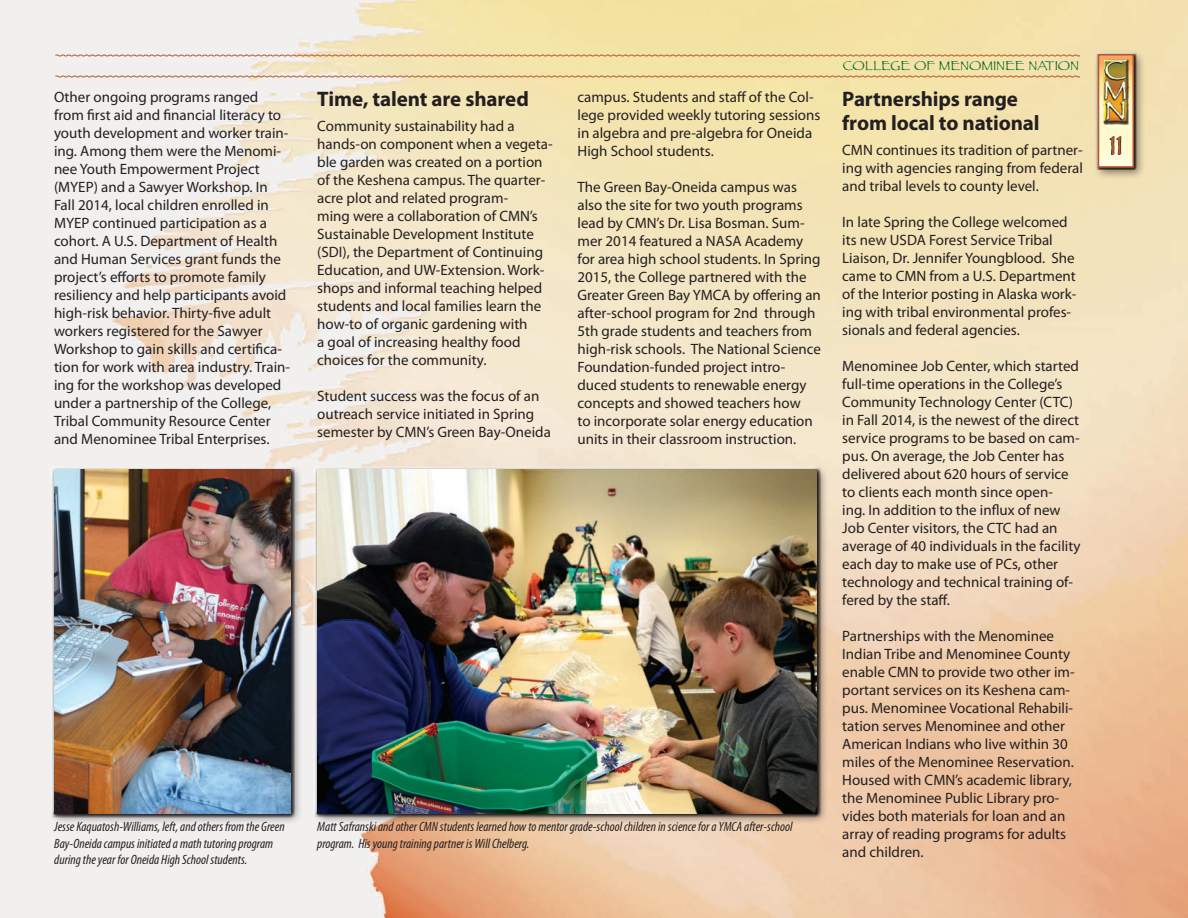
<style>
.page{position:relative;width:1188px;height:918px;background:#fff}
.page>*{position:absolute;margin:0;border:0;box-sizing:border-box;transform-origin:0 0}
.t1{font:27px "Papyrus";color:#b85530}
.subhead{font:700 21px "Myriad Pro";letter-spacing:-.005em;color:#231f20}
.text{font:15px/18px "Myriad Pro";color:#231f20}
.t2{font:italic condensed 13.5px/16.2px "Myriad Pro";color:#231f20}
.t3{font:13.5px "Papyrus";color:#006224}
</style>
<div class="page">
<img style="left:0;top:0;width:1188px;height:918px">
<div style="left:1093px;top:50px;width:53px;height:130px;background:#231f20;opacity:.55"></div>
<div style="left:1096px;top:52px;width:41px;height:118px;background:#231f20;opacity:.75"></div>
<svg style="left:1101px;top:57px;width:30px;height:108px"></svg>
<div style="left:1098px;top:54px;width:36px;height:114px;border:2px solid #b85530"></div>
<div style="left:1103px;top:60px;width:26px;height:65px;background:#231f20;opacity:.75"></div>
<div style="left:1102px;top:58px;width:27px;height:66px;background:#f6a65d"></div>
<div style="left:1102px;top:59px;width:28px;height:65px;background:#231f20;opacity:.75"></div>
<svg style="left:55px;top:54px;width:1026px;height:3px;background:#dcb087"></svg>
<svg style="left:55px;top:75px;width:1026px;height:3px;background:#dcb18a"></svg>
<svg style="left:1109px;top:133px;width:13px;height:22px"></svg>
<div style="left:50px;top:465px;width:252px;height:361px;background:#231f20;opacity:.55"></div>
<div style="left:51px;top:466px;width:244px;height:352px;background:#231f20;opacity:.75"></div>
<img style="left:54px;top:470px;width:236px;height:343px">
<div style="left:313px;top:465px;width:516px;height:361px;background:#231f20;opacity:.55"></div>
<div style="left:314px;top:466px;width:507px;height:352px;background:#231f20;opacity:.75"></div>
<img style="left:317px;top:470px;width:500px;height:343px">
<p class="text" style="left:54px;top:88px;width:238px">Other ongoing programs ranged from first aid and financial literacy to youth development and worker train&shy;ing. Among them were the Menomi&shy;nee Youth Empowerment Project (MYEP) and a Sawyer Workshop. In Fall 2014, local children enrolled in MYEP continued participation as a cohort. A U.S. Department of Health and Human Services grant funds the project’s efforts to promote family resiliency and help participants avoid high-risk behavior. Thirty-five adult workers registered for the Sawyer Workshop to gain skills and certifica&shy;tion for work with area industry. Train&shy;ing for the workshop was developed under a partnership of the College, Tribal Community Resource Center and Menominee Tribal Enterprises.</p>
<p class="t2" style="left:54px;top:819px;width:232px">Jesse Kaquatosh-Williams, left, and others from the Green<br>Bay-Oneida campus initiated a math tutoring program during the year for Oneida High School students.</p>
<p class="subhead" style="left:317px;top:85px;width:213px">Time, talent are shared</p>
<p class="text" style="left:317px;top:117px;width:237px">Community sustainability had a hands-on component when a vegeta&shy;ble garden was created on a portion of the Keshena campus. The quarter&shy;acre plot and related program-<br>ming were a collaboration of CMN’s Sustainable Development Institute (SDI), the Department of Continuing Education, and UW-Extension. Work&shy;shops and informal teaching helped students and local families learn the how-to of organic gardening with<br>a goal of increasing healthy food choices for the community.</p>
<p class="text" style="left:317px;top:387px;width:235px">Student success was the focus of an outreach service initiated in Spring semester by CMN’s Green Bay-Oneida</p>
<p class="text" style="left:578px;top:88px;width:244px">campus. Students and staff of the Col&shy;lege provided weekly tutoring sessions in algebra and pre-algebra for Oneida High School students.</p>
<p class="text" style="left:578px;top:178px;width:245px">The Green Bay-Oneida campus was also the site for two youth programs lead by CMN’s Dr. Lisa Bosman. Sum&shy;mer 2014 featured a NASA Academy for area high school students. In Spring 2015, the College partnered with the Greater Green Bay YMCA by offering an after-school program for 2nd through 5th grade students and teachers from high-risk schools. The National Science Foundation-funded project intro&shy;duced students to renewable energy concepts and showed teachers how<br>to incorporate solar energy education units in their classroom instruction.</p>
<p class="t2" style="left:317px;top:819px;width:477px">Matt Safranski and other CMN students learned how to mentor grade-school children in science for a YMCA after-school program. His young training partner is Will Chelberg.</p>
<p class="t3" style="left:843px;top:57px;width:238px">COLLEGE OF MENOMINEE NATION</p>
<p class="subhead" style="left:842px;top:85px;width:177px">Partnerships range</p>
<p class="subhead" style="left:842px;top:109px;width:199px">from local to national</p>
<p class="text" style="left:842px;top:141px;width:242px;text-align:justify">CMN continues its tradition of partner&shy;ing with agencies ranging from federal and tribal levels to county level.</p>
<p class="text" style="left:842px;top:213px;width:236px">In late Spring the College welcomed its new USDA Forest Service Tribal Liaison, Dr. Jennifer Youngblood. She came to CMN from a U.S. Department of the Interior posting in Alaska work&shy;ing with tribal environmental profes&shy;sionals and federal agencies.</p>
<p class="text" style="left:842px;top:357px;width:240px">Menominee Job Center, which started full-time operations in the College’s Community Technology Center (CTC) in Fall 2014, is the newest of the direct service programs to be based on cam&shy;pus. On average, the Job Center has delivered about 620 hours of service to clients each month since open-<br>ing. In addition to the influx of new Job Center visitors, the CTC had an average of 40 individuals in the facility each day to make use of PCs, other technology and technical training of&shy;fered by the staff.</p>
<p class="text" style="left:842px;top:627px;width:234px">Partnerships with the Menominee Indian Tribe and Menominee County enable CMN to provide two other im&shy;portant services on its Keshena cam&shy;pus. Menominee Vocational Rehabili&shy;tation serves Menominee and other American Indians who live within 30 miles of the Menominee Reservation.<br>Housed with CMN’s academic library, the Menominee Public Library pro&shy;vides both materials for loan and an array of reading programs for adults and children.</p>
<h1 class="t1" style="left:1109px;top:129px;width:15px">11</h1>
</div>
